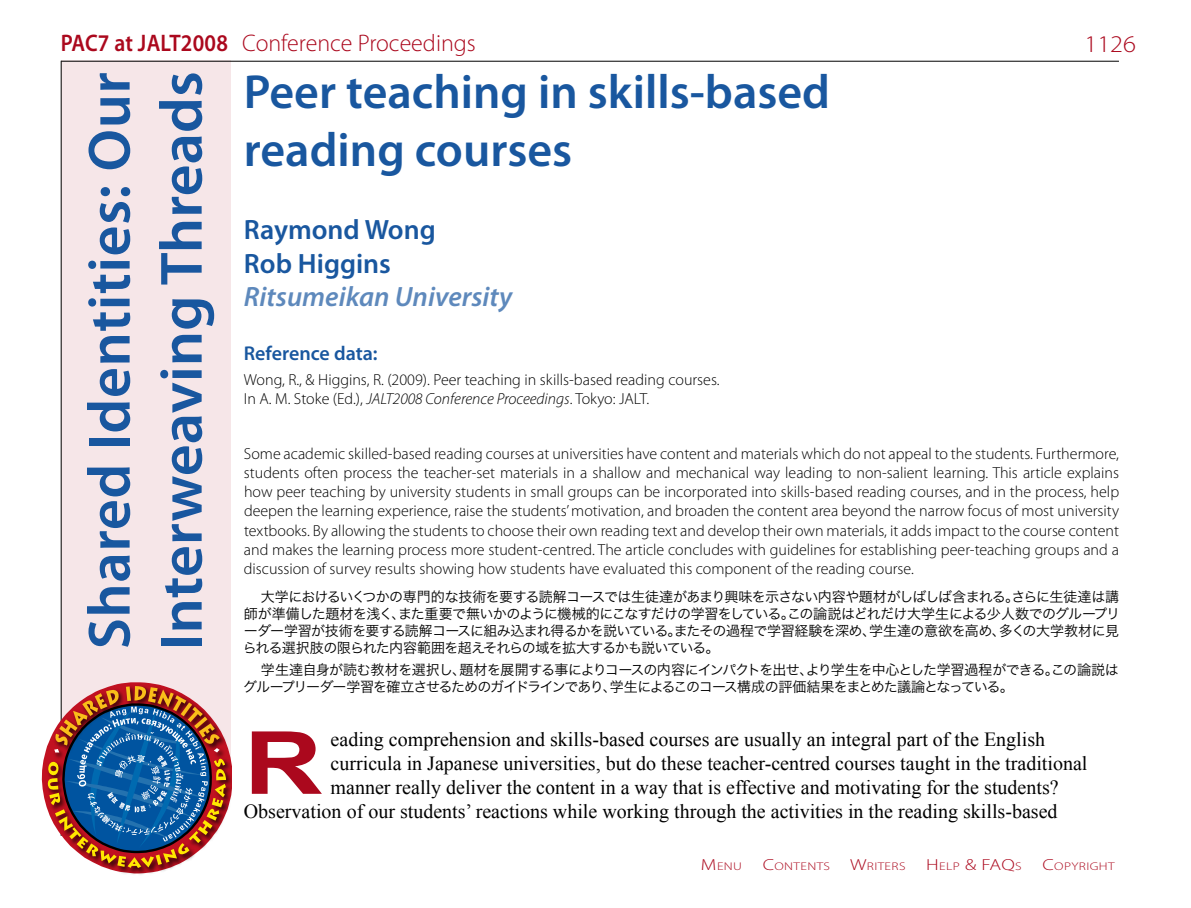
<style>
.page{position:relative;width:1191px;height:908px;background:#fff}
.page>*{position:absolute;margin:0;border:0;box-sizing:border-box;transform-origin:0 0}
.t1{font:700 87px "Arial";color:#ab081d;scale:1.25 1}
.t2{font:600 60px/72px "Myriad Pro";letter-spacing:.005em;color:#19579f}
.t3{font:600 48px/57.6px "Myriad Pro";color:#19579f}
.t4{font:600 28px/33.6px "Myriad Pro";color:#19579f}
.t5{font:italic 600 28px "Myriad Pro";color:#5e89bc}
.t6{font:300 24px "Myriad Pro";color:#ab081d}
.t7{font:300 24px "Myriad Pro";color:#ab081d;scale:1.1 1}
.t8{font:20px "Times New Roman";color:#000}
.t9{font:600 20px "Myriad Pro";color:#19579f}
.t10{font:300 16px/19.2px "Myriad Pro";color:#000}
.t11{font:300 16px "Myriad Pro";color:#ab081d;scale:1.25 1}
.t12{font:14px/16.8px "Hira Kaku Pro W3";letter-spacing:-.055em;color:#000;text-align:justify}
.t13{font:300 11.2px "Myriad Pro";letter-spacing:.03em;color:#ab081d;scale:1.25 1}
.s1{font-weight:600}
.s2{font-style:italic}
.s3{font-size:16px}
.s4{font-size:11.2px}
</style>
<div class="page">
<div style="left:61px;top:61px;width:170px;height:702px;background:#f6e6e8"></div>
<hr style="left:61px;top:61px;width:1px;height:774px;background:#000">
<hr style="left:61px;top:61px;width:1058px;height:1px;background:#000">
<svg style="left:42px;top:682px;width:190px;height:191px"></svg>
<h3 class="t6" style="left:61px;top:28px;width:417px"><span class="s1">PAC7 at JALT2008</span> Conference Proceedings</h3>
<h3 class="t3" style="left:244px;top:62px;width:588px">Peer teaching in skills-based reading courses</h3>
<h3 class="t7" style="left:1084px;top:29px;width:48px">1126</h3>
<h2 class="t2" style="left:72px;top:650px;width:580px;rotate:-90deg">Shared Identities: Our<br>Interweaving Threads</h2>
<h3 class="t4" style="left:244px;top:212px;width:193px">Raymond Wong<br>Rob Higgins</h3>
<h3 class="t5" style="left:244px;top:279px;width:270px">Ritsumeikan University</h3>
<p class="t9" style="left:244px;top:340px;width:135px">Reference data:</p>
<p class="t10" style="left:244px;top:370px;width:477px">Wong, R., &amp; Higgins, R. (2009). Peer teaching in skills-based reading courses.<br>In A. M. Stoke (Ed.), <span class="s2">JALT2008 Conference Proceedings</span>. Tokyo: JALT.</p>
<p class="t10" style="left:244px;top:443px;width:876px;text-align:justify">Some academic skilled-based reading courses at universities have content and materials which do not appeal to the students. Furthermore, students often process the teacher-set materials in a shallow and mechanical way leading to non-salient learning. This article explains how peer teaching by university students in small groups can be incorporated into skills-based reading courses, and in the process, help deepen the learning experience, raise the students’motivation, and broaden the content area beyond the narrow focus of most university textbooks. By allowing the students to choose their own reading text and develop their own materials, it adds impact to the course content and makes the learning process more student-centred. The article concludes with guidelines for establishing peer-teaching groups and a discussion of survey results showing how students have evaluated this component of the reading course.</p>
<p class="t12" style="left:243px;top:587px;width:878px;text-indent:18px">大学におけるいくつかの専門的な技術を要する読解コースでは生徒達があまり興味を示さない内容や題材がしばしば含まれる。さらに生徒達は講師が準備した題材を浅く、また重要で無いかのように機械的にこなすだけの学習をしている。この論説はどれだけ大学生による少人数でのグループリーダー学習が技術を要する読解コースに組み込まれ得るかを説いている。またその過程で学習経験を深め、学生達の意欲を高め、多くの大学教材に見られる選択肢の限られた内容範囲を超えそれらの域を拡大するかも説いている。</p>
<p class="t12" style="left:243px;top:660px;width:877px;text-indent:18px">学生達自身が読む教材を選択し、題材を展開する事によりコースの内容にインパクトを出せ、より学生を中心とした学習過程ができる。この論説はグループリーダー学習を確立させるためのガイドラインであり、学生によるこのコース構成の評価結果をまとめた議論となっている。</p>
<h1 class="t1" style="left:244px;top:714px;width:64px">R</h1>
<p class="t8" style="left:331px;top:727px;width:716px">eading comprehension and skills-based courses are usually an integral part of the English</p>
<p class="t8" style="left:331px;top:751px;width:758px">curricula in Japanese universities, but do these teacher-centred courses taught in the traditional</p>
<p class="t8" style="left:331px;top:775px;width:729px">manner really deliver the content in a way that is effective and motivating for the students?</p>
<p class="t8" style="left:244px;top:799px;width:815px">Observation of our students’ reactions while working through the activities in the reading skills-based</p>
<p class="t13" style="left:701px;top:859px;width:34px"><span class="s3">M</span>enu</p>
<p class="t13" style="left:763px;top:859px;width:55px"><span class="s3">C</span>ontents</p>
<p class="t13" style="left:850px;top:859px;width:46px"><span class="s3">W</span>riters</p>
<p class="t11" style="left:926px;top:854px;width:78px">H<span class="s4">elp</span> &amp; FAQ<span class="s4">s</span></p>
<p class="t13" style="left:1042px;top:859px;width:59px"><span class="s3">C</span>opyright</p>
</div>
